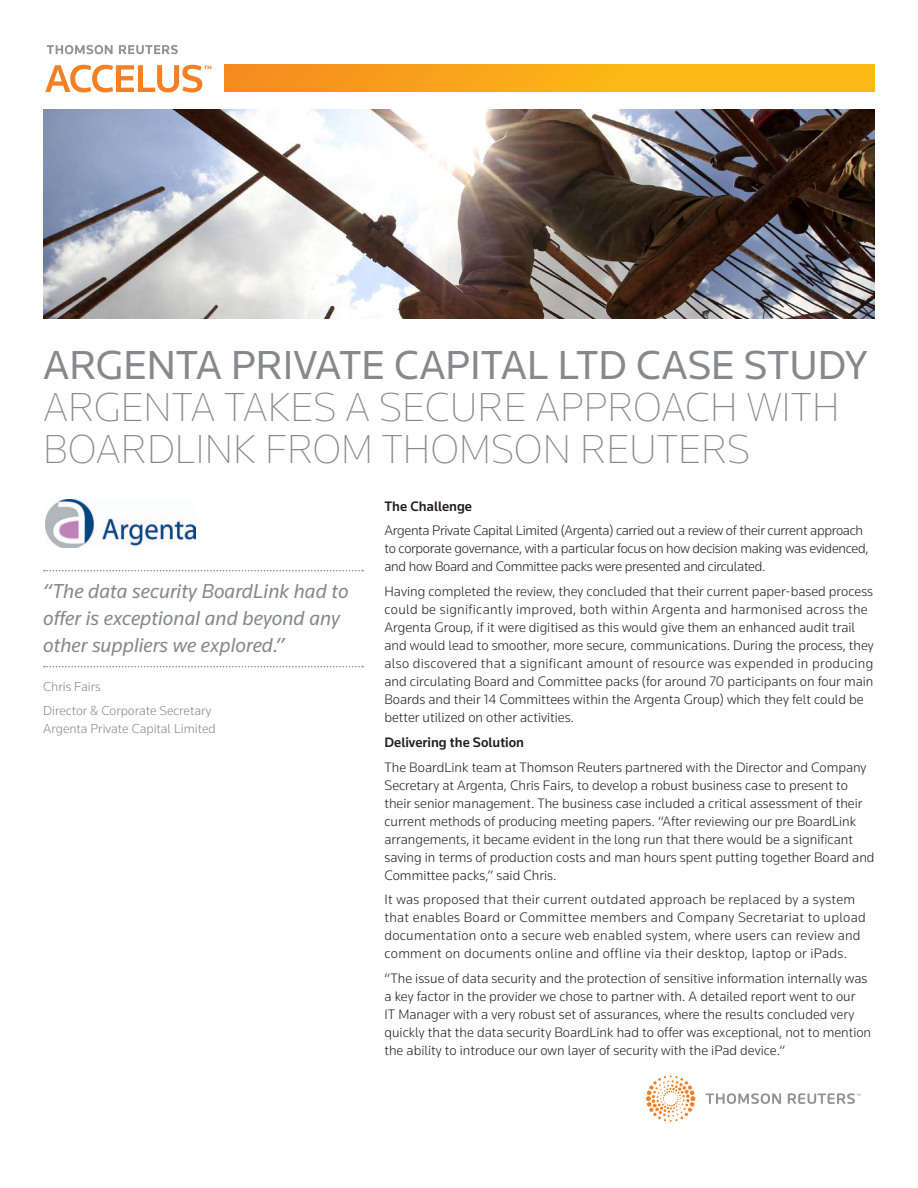
<style>
.page{position:relative;width:918px;height:1188px;background:#fff}
.page>*{position:absolute;margin:0;border:0;box-sizing:border-box;transform-origin:0 0}
.t1{font:200 42px/42px "Knowledge";color:#86888b}
.t2{font:42px "Knowledge";color:#86888b}
.t3{font:italic 21px/27px "Knowledge";color:#86888b}
.t4{font:300 14.25px/18px "Knowledge";color:#231f20}
.t5{font:300 14.25px/18px "Knowledge";letter-spacing:.02em;color:#231f20}
.t6{font:300 14.25px/18px "Knowledge";letter-spacing:-.02em;color:#231f20}
.t7{font:500 14.25px "Knowledge";color:#231f20}
.t8{font:300 13.5px/24.8px "Knowledge";color:#86888b}
</style>
<div class="page">
<svg style="left:47px;top:45px;width:131px;height:9px"></svg>
<svg style="left:45px;top:65px;width:166px;height:27px"></svg>
<div style="left:225px;top:64px;width:650px;height:28px;background:linear-gradient(to right,#f6911f,#fec312)"></div>
<svg style="left:706px;top:1093px;width:155px;height:11px"></svg>
<svg style="left:646px;top:1075px;width:49px;height:47px"></svg>
<img style="left:43px;top:110px;width:832px;height:209px">
<svg style="left:44px;top:570px;width:319px;height:1px"></svg>
<svg style="left:44px;top:666px;width:319px;height:1px"></svg>
<img style="left:45px;top:500px;width:151px;height:48px">
<h1 class="t2" style="left:43px;top:339px;width:826px">ARGENTA PRIVATE CAPITAL LTD CASE STUDY</h1>
<h1 class="t1" style="left:43px;top:385px;width:798px">ARGENTA TAKES A SECURE APPROACH WITH<br>BOARDLINK FROM THOMSON REUTERS</h1>
<p class="t7" style="left:384px;top:497px;width:89px">The Challenge</p>
<p class="t6" style="left:384px;top:521px;width:486px">Argenta Private Capital Limited (Argenta) carried out a review of their current approach to corporate governance, with a particular focus on how decision making was evidenced, and how Board and Committee packs were presented and circulated.</p>
<p class="t4" style="left:384px;top:582px;width:491px">Having completed the review, they concluded that their current paper-based process could be significantly improved, both within Argenta and harmonised across the Argenta Group, if it were digitised as this would give them an enhanced audit trail and would lead to smoother, more secure, communications. During the process, they also discovered that a significant amount of resource was expended in producing and circulating Board and Committee packs (for around 70 participants on four main Boards and their 14 Committees within the Argenta Group) which they felt could be better utilized on other activities.</p>
<p class="t7" style="left:384px;top:733px;width:141px">Delivering the Solution</p>
<p class="t4" style="left:384px;top:758px;width:492px">The BoardLink team at Thomson Reuters partnered with the Director and Company Secretary at Argenta, Chris Fairs, to develop a robust business case to present to their senior management. The business case included a critical assessment of their current methods of producing meeting papers. “After reviewing our pre BoardLink arrangements, it became evident in the long run that there would be a significant saving in terms of production costs and man hours spent putting together Board and Committee packs,” said Chris.</p>
<p class="t5" style="left:384px;top:890px;width:483px">It was proposed that their current outdated approach be replaced by a system that enables Board or Committee members and Company Secretariat to upload documentation onto a secure web enabled system, where users can review and comment on documents online and offline via their desktop, laptop or iPads.</p>
<p class="t4" style="left:384px;top:969px;width:488px">“The issue of data security and the protection of sensitive information internally was a key factor in the provider we chose to partner with. A detailed report went to our<br>IT Manager with a very robust set of assurances, where the results concluded very quickly that the data security BoardLink had to offer was exceptional, not to mention the ability to introduce our own layer of security with the iPad device.“</p>
<h2 class="t3" style="left:43px;top:578px;width:307px">“The data security BoardLink had to offer is exceptional and beyond any other suppliers we explored.”</h2>
<p class="t8" style="left:43px;top:674px;width:170px">Chris Fairs<br>Director &amp; Corporate Secretary</p>
<p class="t8" style="left:43px;top:716px;width:174px">Argenta Private Capital Limited</p>
</div>
